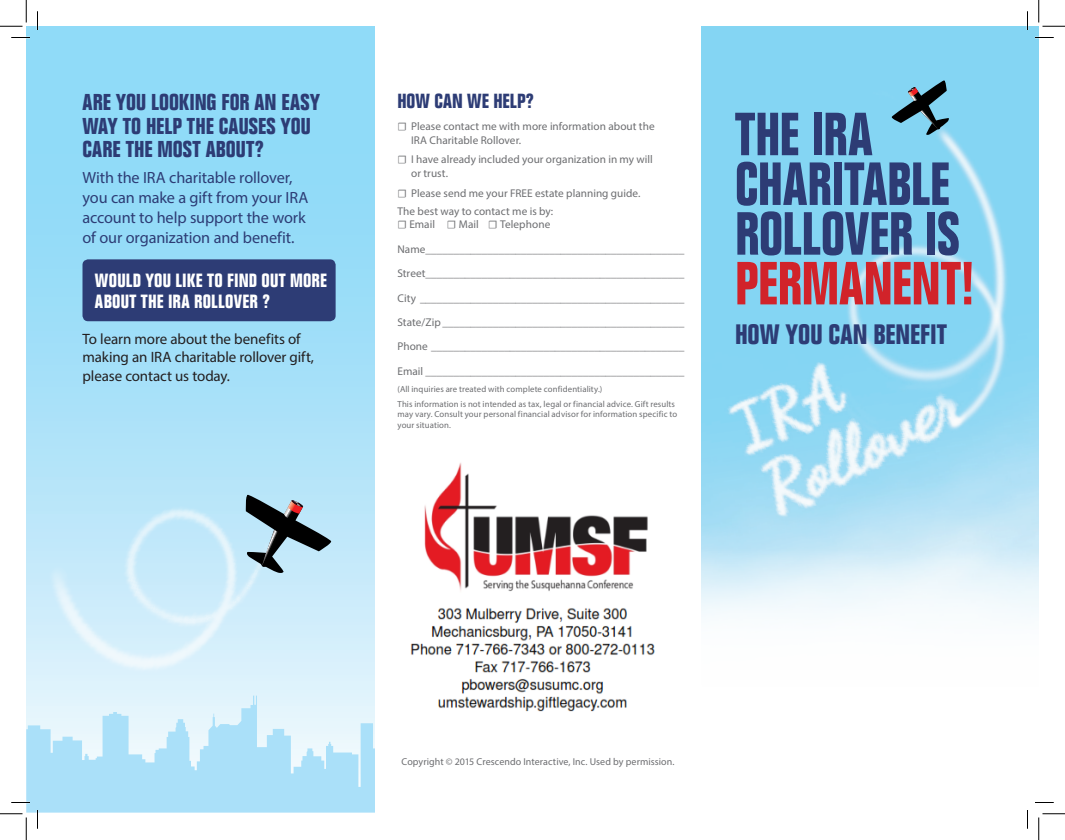
<style>
.page{position:relative;width:1065px;height:840px;background:#fff}
.page>*{position:absolute;margin:0;border:0;box-sizing:border-box;transform-origin:0 0}
.Heads{font:700 condensed 59.5px/49.8px "Folio Std";letter-spacing:-.005em;color:#2d3c75;scale:.92 1}
.Heads-2{font:700 condensed 59.5px "Folio Std";letter-spacing:-.005em;color:#d1232a;scale:.92 1}
.Subtitle{font:700 condensed 27.5px "Folio Std";letter-spacing:-.005em;color:#2d3c75}
.Intro_title{font:700 condensed 22.5px/23.8px "Folio Std";letter-spacing:.005em;color:#2d3c75}
.t1{font:700 condensed 20px "Folio Std";letter-spacing:.005em;color:#2d3c75}
.Subheads{font:700 condensed 18.75px/21.2px "Folio Std";letter-spacing:.015em;color:#fff}
.Intro_text{font:16.25px/20px "Myriad Pro";letter-spacing:-.01em;color:#2d3c75}
.Body_Copy{font:15px/18.8px "Myriad Pro";letter-spacing:-.005em;color:#231f20}
.t2{font:11.25px/24.4px "Myriad Pro";letter-spacing:.005em;color:#6c6d70}
.t3{font:10px "Myriad Pro";letter-spacing:.005em;color:#6c6d70}
.t4{font:8.75px/15.6px "Myriad Pro";letter-spacing:.01em;color:#6c6d70}
.s1{font-family:"Minion Pro"}
</style>
<div class="page">
<img style="left:701px;top:26px;width:338px;height:589px">
<svg style="left:891px;top:80px;width:58px;height:56px;background:#5e90a4"></svg>
<svg style="left:26px;top:26px;width:349px;height:670px;background:#9bddf8"></svg>
<img style="left:26px;top:435px;width:313px;height:261px">
<svg style="left:245px;top:494px;width:87px;height:80px;background:#849ba7"></svg>
<svg style="left:26px;top:696px;width:349px;height:117px;background:#c0e8fa"></svg>
<div style="left:82px;top:259px;width:254px;height:62px;background:#2d3c75;border-radius:6px"></div>
<svg style="left:11px;top:37px;width:19px;height:1px"></svg>
<svg style="left:1035px;top:37px;width:19px;height:1px"></svg>
<svg style="left:11px;top:802px;width:19px;height:1px"></svg>
<svg style="left:1035px;top:802px;width:19px;height:1px"></svg>
<svg style="left:37px;top:11px;width:1px;height:19px"></svg>
<svg style="left:37px;top:810px;width:1px;height:19px"></svg>
<svg style="left:1027px;top:11px;width:1px;height:19px"></svg>
<svg style="left:1027px;top:810px;width:1px;height:19px"></svg>
<svg style="left:0;top:0;width:27px;height:27px"></svg>
<svg style="left:0;top:814px;width:27px;height:26px"></svg>
<svg style="left:1039px;top:0;width:26px;height:27px"></svg>
<svg style="left:1039px;top:814px;width:26px;height:26px"></svg>
<img style="left:410px;top:462px;width:245px;height:250px">
<p class="Intro_title" style="left:82px;top:91px;width:239px">ARE YOU LOOKING FOR AN EASY</p>
<h3 class="t1" style="left:398px;top:90px;width:138px">HOW CAN WE HELP?</h3>
<p class="Intro_title" style="left:82px;top:114px;width:230px">WAY TO HELP THE CAUSES YOU<br>CARE THE MOST ABOUT?</p>
<p class="Intro_text" style="left:82px;top:167px;width:227px">With the IRA charitable rollover, you can make a gift from your IRA account to help support the work of our organization and benefit.</p>
<p class="Subheads" style="left:95px;top:270px;width:234px">WOULD YOU LIKE TO FIND OUT MORE<br>ABOUT THE IRA ROLLOVER ?</p>
<p class="Body_Copy" style="left:82px;top:329px;width:233px">To learn more about the benefits of making an IRA charitable rollover gift, please contact us today.</p>
<p class="t2" style="left:411px;top:119px;width:245px;line-height:13.8px;text-indent:-14px"><span class="s1">☐</span> Please contact me with more information about the<br>IRA Charitable Rollover.</p>
<p class="t2" style="left:411px;top:153px;width:243px;line-height:13.8px;text-indent:-14px"><span class="s1">☐</span> I have already included your organization in my will or trust.</p>
<p class="t2" style="left:398px;top:184px;width:245px;line-height:18.1px"><span class="s1">☐</span> Please send me your FREE estate planning guide.<br>The best way to contact me is by:</p>
<p class="t2" style="left:398px;top:212px;width:288px"><span class="s1">☐</span> Email <span class="s1">☐</span> Mail <span class="s1">☐</span> Telephone Name______________________________________________ Street______________________________________________ City _______________________________________________ State/Zip ___________________________________________ Phone _____________________________________________ Email ______________________________________________</p>
<p class="t4" style="left:398px;top:381px;width:279px">(All inquiries are treated with complete confidentiality.)<br>This information is not intended as tax, legal or financial advice. Gift results</p>
<p class="t4" style="left:398px;top:408px;width:281px;line-height:11.2px">may vary. Consult your personal financial advisor for information specific to your situation.</p>
<p class="Heads" style="left:735px;top:111px;width:235px">THE IRA<br>CHARITABLE</p>
<p class="Heads" style="left:735px;top:210px;width:246px">ROLLOVER IS</p>
<p class="Heads-2" style="left:735px;top:250px;width:262px">PERMANENT!</p>
<p class="Subtitle" style="left:735px;top:319px;width:214px">HOW YOU CAN BENEFIT</p>
<p class="t3" style="left:402px;top:755px;width:275px">Copyright © 2015 Crescendo Interactive, Inc. Used by permission.</p>
</div>
